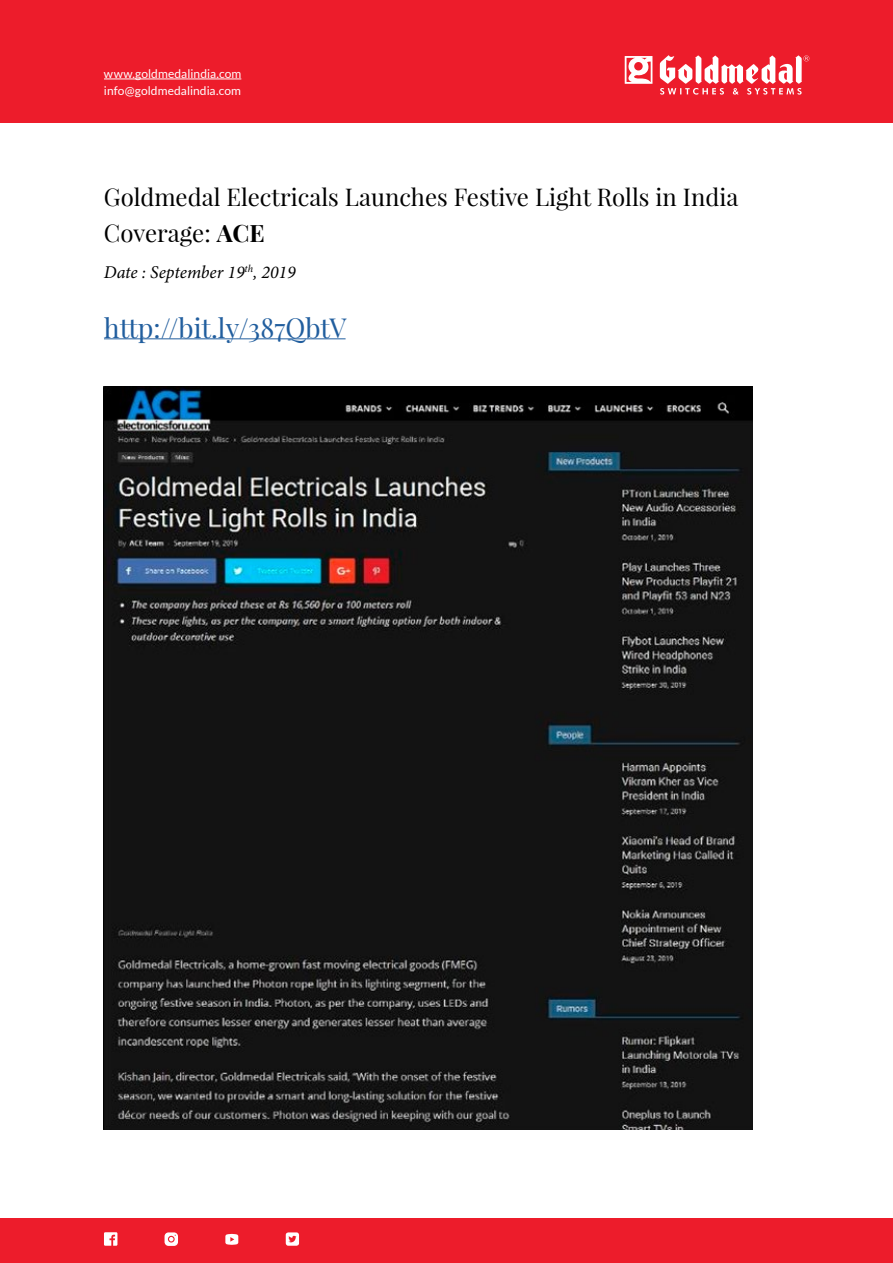
<style>
.page{position:relative;width:893px;height:1263px;background:#fff}
.page>*{position:absolute;margin:0;border:0;box-sizing:border-box;transform-origin:0 0}
.t1{font:27px "Playfair Display";color:#215e9e}
.t2{font:24px/36px "Playfair Display";color:#000}
.t3{font:italic 18px "Minion Pro";color:#000}
.t4{font:12px/16.5px "Lato";letter-spacing:.005em;color:#fff}
.s1{font-weight:700}
</style>
<div class="page">
<div style="left:0;top:0;width:893px;height:122px;background:#ed1c2b"></div>
<div style="left:0;top:1218px;width:893px;height:45px;background:#ed1c2b"></div>
<hr style="left:104px;top:79px;width:137px;height:1px;background:#fff">
<svg style="left:625px;top:56px;width:27px;height:28px"></svg>
<svg style="left:660px;top:55px;width:149px;height:40px"></svg>
<svg style="left:225px;top:1234px;width:13px;height:11px"></svg>
<svg style="left:165px;top:1232px;width:13px;height:14px"></svg>
<svg style="left:104px;top:1232px;width:13px;height:14px"></svg>
<svg style="left:286px;top:1232px;width:13px;height:14px"></svg>
<hr style="left:104px;top:339px;width:242px;height:1px;background:#215e9e">
<img style="left:104px;top:387px;width:649px;height:742px">
<p class="t4" style="left:104px;top:65px;width:139px">www.goldmedalindia.com info@goldmedalindia.com</p>
<p class="t2" style="left:104px;top:179px;width:636px">Goldmedal Electricals Launches Festive Light Rolls in India<br>Coverage: <span class="s1">ACE</span></p>
<p class="t3" style="left:104px;top:260px;width:193px">Date : September 19<sup>th</sup>, 2019</p>
<p class="t1" style="left:104px;top:310px;width:244px">http://bit.ly/387QbtV</p>
</div>
